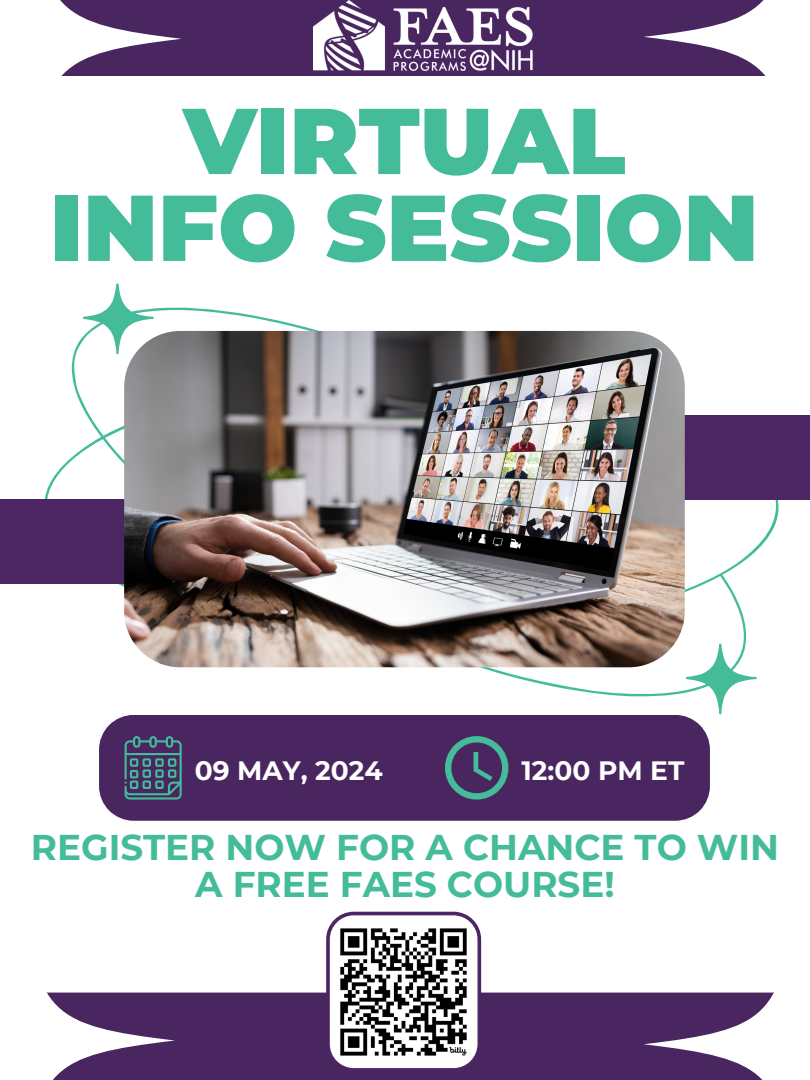
<style>
.page{position:relative;width:810px;height:1080px;background:#fff}
.page>*{position:absolute;margin:0;border:0;box-sizing:border-box;transform-origin:0 0}
.t1{font:900 93.31px "Montserrat";color:#44bc99}
.t2{font:700 35.75px/37.6px "Montserrat";color:#44bc99;text-align:center}
.t3{font:700 26.5px "Montserrat";color:#fff}
</style>
<div class="page">
<svg style="left:44px;top:283px;width:737px;height:432px"></svg>
<div style="left:602px;top:415px;width:208px;height:84px;background:#4c2563"></div>
<div style="left:0;top:499px;width:207px;height:84px;background:#4c2563"></div>
<img style="left:124px;top:331px;width:561px;height:336px;border-radius:56px">
<div style="left:99px;top:715px;width:611px;height:106px;background:#492660"></div>
<svg style="left:125px;top:736px;width:57px;height:63px"></svg>
<svg style="left:445px;top:736px;width:63px;height:63px"></svg>
<div style="left:0;top:0;width:810px;height:76px;background:#492660"></div>
<svg style="left:0;top:0;width:182px;height:76px"></svg>
<svg style="left:644px;top:0;width:166px;height:76px"></svg>
<div style="left:0;top:993px;width:810px;height:87px;background:#492660"></div>
<svg style="left:326px;top:912px;width:155px;height:157px"></svg>
<svg style="left:644px;top:992px;width:166px;height:88px"></svg>
<svg style="left:0;top:992px;width:175px;height:88px"></svg>
<img style="left:313px;top:0;width:220px;height:70px">
<p class="t1" style="left:183px;top:84px;width:444px">VIRTUAL</p>
<p class="t1" style="left:50px;top:171px;width:710px">INFO SESSION</p>
<p class="t3" style="left:195px;top:754px;width:189px">09 MAY, 2024</p>
<p class="t3" style="left:522px;top:754px;width:164px">12:00 PM ET</p>
<p class="t2" style="left:31px;top:828px;width:750px">REGISTER NOW FOR A CHANCE TO WIN<br>A FREE FAES COURSE!</p>
</div>
